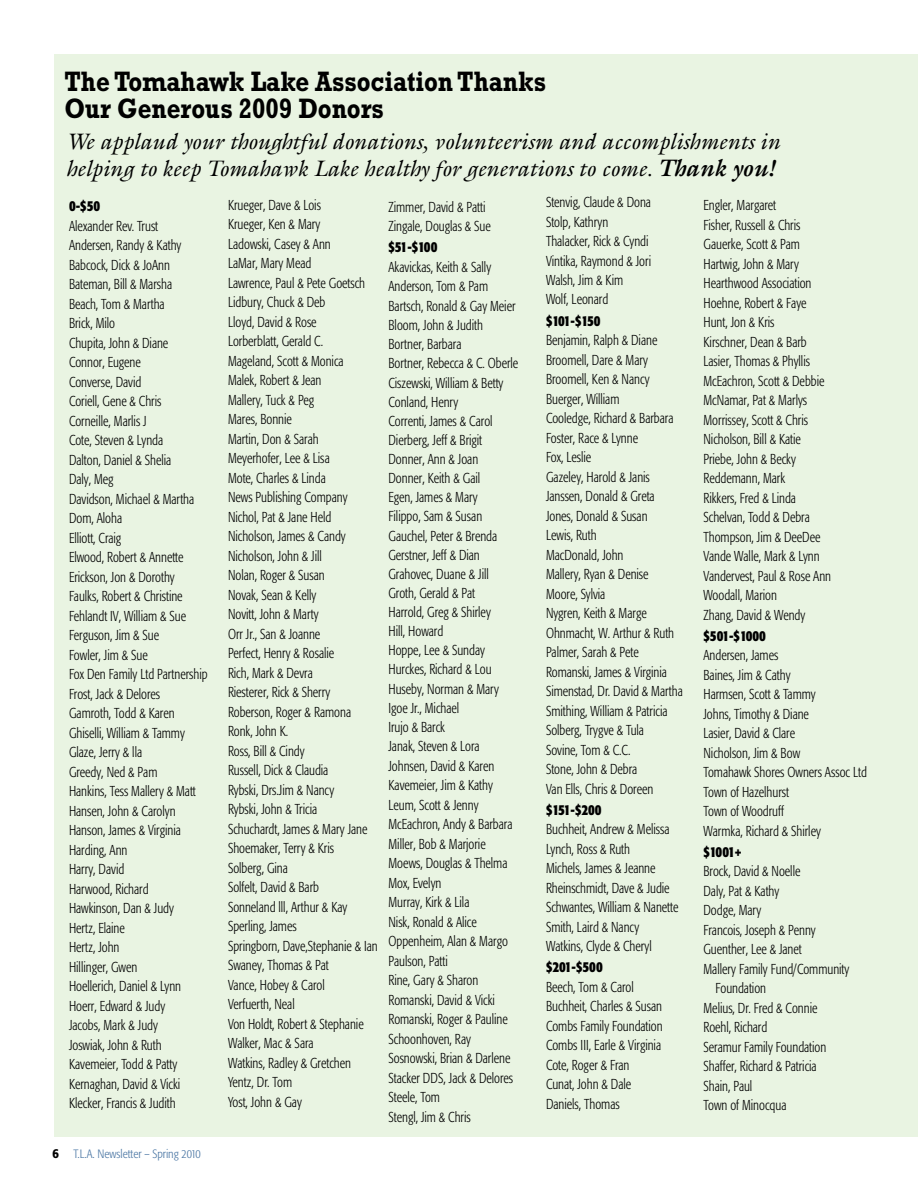
<style>
.page{position:relative;width:918px;height:1188px;background:#fff}
.page>*{position:absolute;margin:0;border:0;box-sizing:border-box;transform-origin:0 0}
.t1{font:700 28.5px/27px "Rockwell";color:#000;scale:.85 1}
.t2{font:italic 22.5px/27px "Galliard";color:#000}
.t3{font:700 condensed 15px "Formata";letter-spacing:-.04em;color:#000;scale:.9 1}
.t4{font:300 condensed 14.25px/19.5px "Formata";color:#000;scale:.9 1}
.t5{font:300 condensed 12px "Formata";color:#4d78a5}
.s1{font-weight:700;font-size:24px}
.s2{font-weight:500;font-size:13.5px;color:#000}
</style>
<div class="page">
<div style="left:54px;top:54px;width:864px;height:1083px;background:#e9f4e2"></div>
<h1 class="t1" style="left:64px;top:68px;width:568px">The Tomahawk Lake Association Thanks<br>Our Generous 2009 Donors</h1>
<h2 class="t2" style="left:66px;top:127px;width:716px">We applaud your thoughtful donations, volunteerism and accomplishments in helping to keep Tomahawk Lake healthy for generations to come. <span class="s1">Thank you!</span></h2>
<p class="t4" style="left:388px;top:197px;width:115px">Zimmer, David &amp; Patti<br>Zingale, Douglas &amp; Sue</p>
<p class="t3" style="left:388px;top:238px;width:56px">$51-$100</p>
<p class="t4" style="left:388px;top:257px;width:146px">Akavickas, Keith &amp; Sally<br>Anderson, Tom &amp; Pam<br>Bartsch, Ronald &amp; Gay Meier<br>Bloom, John &amp; Judith<br>Bortner, Barbara<br>Bortner, Rebecca &amp; C. Oberle<br>Ciszewski, William &amp; Betty<br>Conland, Henry<br>Correnti, James &amp; Carol<br>Dierberg, Jeff &amp; Brigit<br>Donner, Ann &amp; Joan<br>Donner, Keith &amp; Gail<br>Egen, James &amp; Mary<br>Filippo, Sam &amp; Susan<br>Gauchel, Peter &amp; Brenda<br>Gerstner, Jeff &amp; Dian<br>Grahovec, Duane &amp; Jill<br>Groth, Gerald &amp; Pat<br>Harrold, Greg &amp; Shirley<br>Hill, Howard<br>Hoppe, Lee &amp; Sunday<br>Hurckes, Richard &amp; Lou<br>Huseby, Norman &amp; Mary<br>Igoe Jr., Michael<br>Irujo &amp; Barck<br>Janak, Steven &amp; Lora<br>Johnsen, David &amp; Karen<br>Kavemeier, Jim &amp; Kathy<br>Leum, Scott &amp; Jenny<br>McEachron, Andy &amp; Barbara<br>Miller, Bob &amp; Marjorie<br>Moews, Douglas &amp; Thelma<br>Mox, Evelyn<br>Murray, Kirk &amp; Lila<br>Nisk, Ronald &amp; Alice<br>Oppenheim, Alan &amp; Margo<br>Paulson, Patti<br>Rine, Gary &amp; Sharon<br>Romanski, David &amp; Vicki<br>Romanski, Roger &amp; Pauline<br>Schoonhoven, Ray<br>Sosnowski, Brian &amp; Darlene<br>Stacker DDS, Jack &amp; Delores<br>Steele, Tom<br>Stengl, Jim &amp; Chris</p>
<p class="t4" style="left:546px;top:192px;width:118px">Stenvig, Claude &amp; Dona<br>Stolp, Kathryn<br>Thalacker, Rick &amp; Cyndi<br>Vintika, Raymond &amp; Jori<br>Walsh, Jim &amp; Kim<br>Wolf, Leonard</p>
<p class="t3" style="left:546px;top:311px;width:62px">$101-$150</p>
<p class="t4" style="left:546px;top:331px;width:153px">Benjamin, Ralph &amp; Diane<br>Broomell, Dare &amp; Mary<br>Broomell, Ken &amp; Nancy<br>Buerger, William<br>Cooledge, Richard &amp; Barbara<br>Foster, Race &amp; Lynne<br>Fox, Leslie<br>Gazeley, Harold &amp; Janis<br>Janssen, Donald &amp; Greta<br>Jones, Donald &amp; Susan<br>Lewis, Ruth<br>MacDonald, John<br>Mallery, Ryan &amp; Denise<br>Moore, Sylvia<br>Nygren, Keith &amp; Marge<br>Ohnmacht, W. Arthur &amp; Ruth<br>Palmer, Sarah &amp; Pete<br>Romanski, James &amp; Virginia<br>Simenstad, Dr. David &amp; Martha<br>Smithing, William &amp; Patricia<br>Solberg, Trygve &amp; Tula<br>Sovine, Tom &amp; C.C.<br>Stone, John &amp; Debra<br>Van Ells, Chris &amp; Doreen</p>
<p class="t3" style="left:546px;top:800px;width:63px">$151-$200</p>
<p class="t4" style="left:546px;top:820px;width:149px">Buchheit, Andrew &amp; Melissa<br>Lynch, Ross &amp; Ruth<br>Michels, James &amp; Jeanne<br>Rheinschmidt, Dave &amp; Judie<br>Schwantes, William &amp; Nanette<br>Smith, Laird &amp; Nancy<br>Watkins, Clyde &amp; Cheryl</p>
<p class="t3" style="left:546px;top:958px;width:65px">$201-$500</p>
<p class="t4" style="left:546px;top:977px;width:131px">Beech, Tom &amp; Carol<br>Buchheit, Charles &amp; Susan<br>Combs Family Foundation<br>Combs III, Earle &amp; Virginia<br>Cote, Roger &amp; Fran<br>Cunat, John &amp; Dale<br>Daniels, Thomas</p>
<p class="t4" style="left:228px;top:195px;width:168px">Krueger, Dave &amp; Lois<br>Krueger, Ken &amp; Mary<br>Ladowski, Casey &amp; Ann<br>LaMar, Mary Mead<br>Lawrence, Paul &amp; Pete Goetsch<br>Lidbury, Chuck &amp; Deb<br>Lloyd, David &amp; Rose<br>Lorberblatt, Gerald C.<br>Mageland, Scott &amp; Monica<br>Malek, Robert &amp; Jean<br>Mallery, Tuck &amp; Peg<br>Mares, Bonnie<br>Martin, Don &amp; Sarah<br>Meyerhofer, Lee &amp; Lisa<br>Mote, Charles &amp; Linda<br>News Publishing Company<br>Nichol, Pat &amp; Jane Held<br>Nicholson, James &amp; Candy<br>Nicholson, John &amp; Jill<br>Nolan, Roger &amp; Susan<br>Novak, Sean &amp; Kelly<br>Novitt, John &amp; Marty<br>Orr Jr., San &amp; Joanne<br>Perfect, Henry &amp; Rosalie<br>Rich, Mark &amp; Devra<br>Riesterer, Rick &amp; Sherry<br>Roberson, Roger &amp; Ramona<br>Ronk, John K.<br>Ross, Bill &amp; Cindy<br>Russell, Dick &amp; Claudia<br>Rybski, Drs.Jim &amp; Nancy<br>Rybski, John &amp; Tricia<br>Schuchardt, James &amp; Mary Jane<br>Shoemaker, Terry &amp; Kris<br>Solberg, Gina<br>Solfelt, David &amp; Barb<br>Sonneland lll, Arthur &amp; Kay<br>Sperling, James<br>Springborn, Dave,Stephanie &amp; Ian<br>Swaney, Thomas &amp; Pat<br>Vance, Hobey &amp; Carol<br>Verfuerth, Neal<br>Von Holdt, Robert &amp; Stephanie<br>Walker, Mac &amp; Sara<br>Watkins, Radley &amp; Gretchen<br>Yentz, Dr. Tom<br>Yost, John &amp; Gay</p>
<p class="t4" style="left:704px;top:196px;width:143px">Engler, Margaret<br>Fisher, Russell &amp; Chris<br>Gauerke, Scott &amp; Pam<br>Hartwig, John &amp; Mary<br>Hearthwood Association<br>Hoehne, Robert &amp; Faye<br>Hunt, Jon &amp; Kris<br>Kirschner, Dean &amp; Barb<br>Lasier, Thomas &amp; Phyllis<br>McEachron, Scott &amp; Debbie<br>McNamar, Pat &amp; Marlys<br>Morrissey, Scott &amp; Chris<br>Nicholson, Bill &amp; Katie<br>Priebe, John &amp; Becky<br>Reddemann, Mark<br>Rikkers, Fred &amp; Linda<br>Schelvan, Todd &amp; Debra<br>Thompson, Jim &amp; DeeDee<br>Vande Walle, Mark &amp; Lynn<br>Vandervest, Paul &amp; Rose Ann<br>Woodall, Marion<br>Zhang, David &amp; Wendy</p>
<p class="t3" style="left:704px;top:626px;width:71px">$501-$1000</p>
<p class="t4" style="left:704px;top:646px;width:183px">Andersen, James<br>Baines, Jim &amp; Cathy<br>Harmsen, Scott &amp; Tammy<br>Johns, Timothy &amp; Diane<br>Lasier, David &amp; Clare<br>Nicholson, Jim &amp; Bow<br>Tomahawk Shores Owners Assoc Ltd<br>Town of Hazelhurst<br>Town of Woodruff<br>Warmka, Richard &amp; Shirley</p>
<p class="t3" style="left:704px;top:842px;width:44px">$1001+</p>
<p class="t4" style="left:704px;top:862px;width:109px">Brock, David &amp; Noelle</p>
<p class="t4" style="left:704px;top:881px;width:86px">Daly, Pat &amp; Kathy</p>
<p class="t4" style="left:704px;top:901px;width:66px">Dodge, Mary</p>
<p class="t4" style="left:704px;top:920px;width:126px">Francois, Joseph &amp; Penny</p>
<p class="t4" style="left:704px;top:940px;width:111px">Guenther, Lee &amp; Janet</p>
<p class="t4" style="left:704px;top:959px;width:164px">Mallery Family Fund/Community</p>
<p class="t4" style="left:716px;top:979px;width:58px">Foundation</p>
<p class="t4" style="left:704px;top:998px;width:128px">Melius, Dr. Fred &amp; Connie</p>
<p class="t4" style="left:704px;top:1018px;width:72px">Roehl, Richard</p>
<p class="t4" style="left:704px;top:1037px;width:138px">Seramur Family Foundation</p>
<p class="t4" style="left:704px;top:1057px;width:127px">Shaffer, Richard &amp; Patricia</p>
<p class="t4" style="left:704px;top:1076px;width:56px">Shain, Paul</p>
<p class="t4" style="left:704px;top:1096px;width:94px">Town of Minocqua</p>
<p class="t3" style="left:69px;top:197px;width:36px">0-$50</p>
<p class="t4" style="left:69px;top:216px;width:156px">Alexander Rev. Trust<br>Andersen, Randy &amp; Kathy<br>Babcock, Dick &amp; JoAnn<br>Bateman, Bill &amp; Marsha<br>Beach, Tom &amp; Martha<br>Brick, Milo<br>Chupita, John &amp; Diane<br>Connor, Eugene<br>Converse, David<br>Coriell, Gene &amp; Chris<br>Corneille, Marlis J<br>Cote, Steven &amp; Lynda<br>Dalton, Daniel &amp; Shelia<br>Daly, Meg<br>Davidson, Michael &amp; Martha<br>Dom, Aloha<br>Elliott, Craig<br>Elwood, Robert &amp; Annette<br>Erickson, Jon &amp; Dorothy<br>Faulks, Robert &amp; Christine<br>Fehlandt IV, William &amp; Sue<br>Ferguson, Jim &amp; Sue<br>Fowler, Jim &amp; Sue<br>Fox Den Family Ltd Partnership<br>Frost, Jack &amp; Delores<br>Gamroth, Todd &amp; Karen<br>Ghiselli, William &amp; Tammy<br>Glaze, Jerry &amp; lla<br>Greedy, Ned &amp; Pam<br>Hankins, Tess Mallery &amp; Matt<br>Hansen, John &amp; Carolyn<br>Hanson, James &amp; Virginia<br>Harding, Ann<br>Harry, David<br>Harwood, Richard<br>Hawkinson, Dan &amp; Judy<br>Hertz, Elaine<br>Hertz, John<br>Hillinger, Gwen<br>Hoellerich, Daniel &amp; Lynn<br>Hoerr, Edward &amp; Judy<br>Jacobs, Mark &amp; Judy<br>Joswiak, John &amp; Ruth<br>Kavemeier, Todd &amp; Patty<br>Kernaghan, David &amp; Vicki<br>Klecker, Francis &amp; Judith</p>
<p class="t5" style="left:53px;top:1147px;width:150px"><span class="s2">6</span> T.L.A. Newsletter – Spring 2010</p>
</div>
